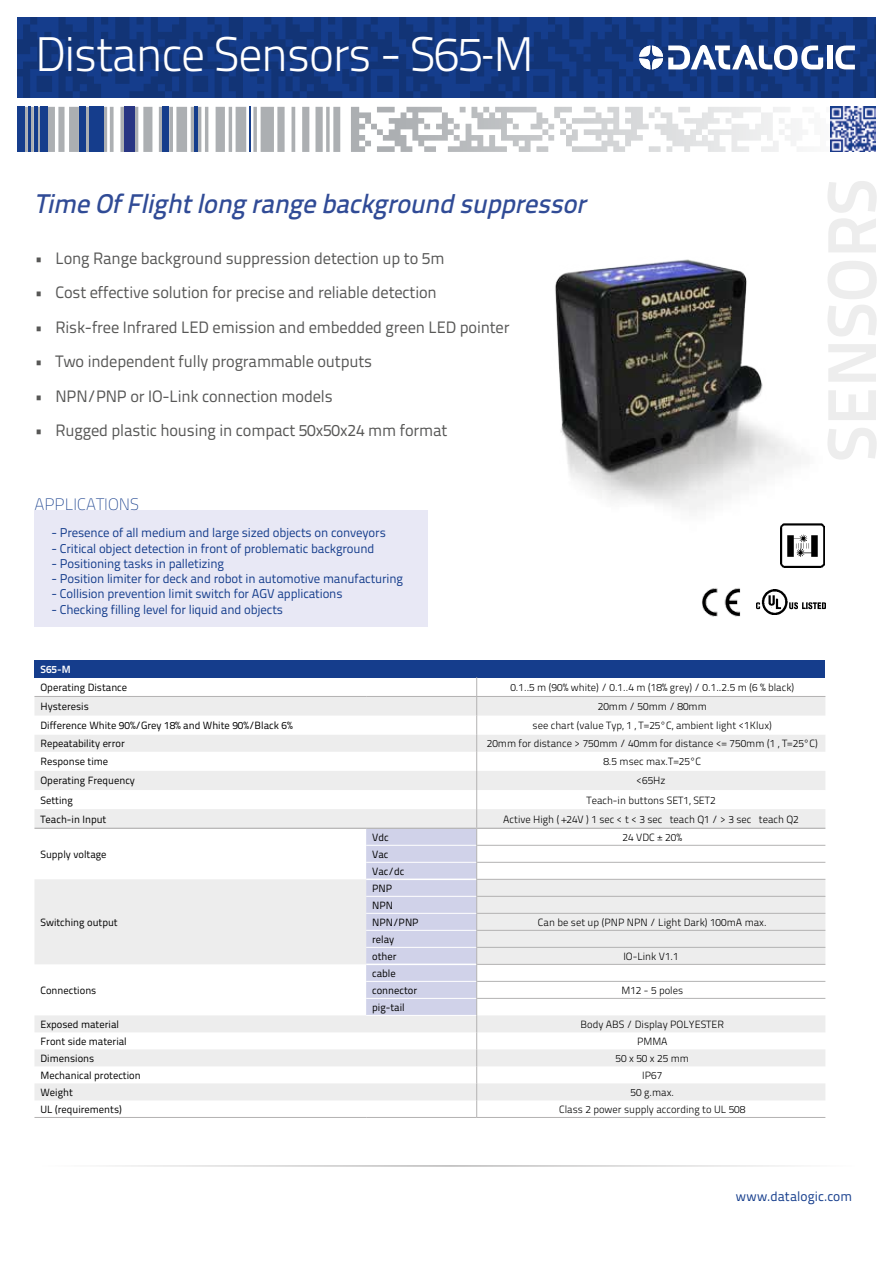
<style>
.page{position:relative;width:893px;height:1263px;background:#fff}
.page>*{position:absolute;margin:0;border:0;box-sizing:border-box;transform-origin:0 0}
.t1{font:300 48.45px "Titillium Text 22 L";letter-spacing:-.025em;color:#fff}
.t2{font:italic 500 27px "Titillium Text L";letter-spacing:-.01em;color:#304b96}
.t3{font:16.5px "Titillium Text 22 L";letter-spacing:-.01em;color:#575756}
.t4{font:100 16.5px "Titillium Text 22 L";color:#153d8c}
.t5{font:13.5px "Titillium Text 22 L";letter-spacing:.005em;color:#153d8c}
.t6{font:12.75px "Titillium Text 22 L";letter-spacing:-.01em;color:#153d8c}
.t7{font:300 10.5px "Titillium Text 22 L";color:#000}
.t8{font:10.5px/17px "Titillium Text 22 L";color:#000}
.t9{font:700 10.5px "Titillium Text 22 L";color:#fff}
</style>
<div class="page">
<svg style="left:377px;top:107px;width:422px;height:45px"></svg>
<div style="left:17px;top:107px;width:7px;height:45px;background:#153d8c"></div>
<div style="left:41px;top:107px;width:7px;height:45px;background:#153d8c"></div>
<hr style="left:28px;top:107px;width:2px;height:45px;background:#153d8c">
<hr style="left:34px;top:107px;width:3px;height:45px;background:#153d8c">
<hr style="left:250px;top:107px;width:1px;height:45px;background:#153d8c">
<div style="left:162px;top:107px;width:7px;height:45px;background:#153d8c"></div>
<hr style="left:194px;top:107px;width:4px;height:45px;background:#153d8c">
<div style="left:79px;top:107px;width:7px;height:45px;background:#153d8c"></div>
<div style="left:90px;top:107px;width:14px;height:45px;background:#153d8c"></div>
<div style="left:124px;top:107px;width:11px;height:45px;background:#283583"></div>
<svg style="left:830px;top:107px;width:1px;height:45px"></svg>
<img style="left:831px;top:107px;width:45px;height:45px">
<hr style="left:38px;top:1165px;width:817px;height:2px;background:#b3b2b2">
<svg style="left:17px;top:17px;width:859px;height:81px;background:#133880"></svg>
<svg style="left:835px;top:46px;width:20px;height:23px"></svg>
<div style="left:827px;top:46px;width:5px;height:23px;background:#fff"></div>
<svg style="left:639px;top:45px;width:184px;height:25px"></svg>
<hr style="left:0;top:0;width:1px;height:102px;background:#28348b">
<img style="left:387px;top:259px;width:436px;height:345px">
<img style="left:698px;top:585px;width:53px;height:32px">
<img style="left:757px;top:589px;width:68px;height:25px">
<img style="left:780px;top:523px;width:45px;height:44px">
<div style="left:34px;top:511px;width:394px;height:116px;background:#e8e8f5"></div>
<div style="left:34px;top:660px;width:791px;height:17px;background:#153d8c"></div>
<svg style="left:34px;top:697px;width:791px;height:403px;fill:#ededed"></svg>
<hr style="left:477px;top:845px;width:348px;height:1px;background:#b3b2b2">
<hr style="left:477px;top:862px;width:348px;height:1px;background:#b3b2b2">
<hr style="left:477px;top:879px;width:348px;height:1px;background:#b3b2b2">
<hr style="left:477px;top:896px;width:348px;height:1px;background:#b3b2b2">
<hr style="left:477px;top:913px;width:348px;height:1px;background:#b3b2b2">
<hr style="left:477px;top:930px;width:348px;height:1px;background:#b3b2b2">
<hr style="left:477px;top:947px;width:348px;height:1px;background:#b3b2b2">
<hr style="left:477px;top:964px;width:348px;height:1px;background:#b3b2b2">
<hr style="left:477px;top:981px;width:348px;height:1px;background:#b3b2b2">
<hr style="left:477px;top:998px;width:348px;height:1px;background:#b3b2b2">
<svg style="left:366px;top:677px;width:111px;height:440px"></svg>
<hr style="left:34px;top:828px;width:332px;height:1px;background:#b3b2b2">
<hr style="left:366px;top:828px;width:111px;height:1px;background:#b3b2b2">
<hr style="left:477px;top:828px;width:348px;height:1px;background:#b3b2b2">
<hr style="left:34px;top:1117px;width:332px;height:1px;background:#b3b2b2">
<hr style="left:366px;top:1117px;width:111px;height:1px;background:#b3b2b2">
<hr style="left:477px;top:1117px;width:348px;height:1px;background:#b3b2b2">
<hr style="left:477px;top:696px;width:348px;height:1px;background:#b3b2b2">
<hr style="left:34px;top:696px;width:332px;height:1px;background:#b3b2b2">
<hr style="left:366px;top:696px;width:111px;height:1px;background:#b3b2b2">
<h1 class="t1" style="left:35px;top:19px;width:500px">Distance Sensors - S65-M</h1>
<h2 class="t2" style="left:34px;top:183px;width:553px">Time Of Flight long range background suppressor</h2>
<h3 class="t3" style="left:34px;top:246px;width:411px">• Long Range background suppression detection up to 5m</h3>
<h3 class="t3" style="left:34px;top:280px;width:404px">• Cost effective solution for precise and reliable detection</h3>
<h3 class="t3" style="left:34px;top:315px;width:476px">• Risk-free Infrared LED emission and embedded green LED pointer</h3>
<h3 class="t3" style="left:34px;top:349px;width:339px">• Two independent fully programmable outputs</h3>
<h3 class="t3" style="left:34px;top:384px;width:300px">• NPN/PNP or IO-Link connection models</h3>
<h3 class="t3" style="left:34px;top:418px;width:414px">• Rugged plastic housing in compact 50x50x24 mm format</h3>
<h3 class="t4" style="left:34px;top:492px;width:106px">APPLICATIONS</h3>
<p class="t6" style="left:51px;top:523px;width:336px">- Presence of all medium and large sized objects on conveyors</p>
<p class="t6" style="left:51px;top:539px;width:325px">- Critical object detection in front of problematic background</p>
<p class="t6" style="left:51px;top:554px;width:174px">- Positioning tasks in palletizing</p>
<p class="t6" style="left:51px;top:569px;width:353px">- Position limiter for deck and robot in automotive manufacturing</p>
<p class="t6" style="left:51px;top:584px;width:293px">- Collision prevention limit switch for AGV applications</p>
<p class="t6" style="left:51px;top:600px;width:233px">- Checking filling level for liquid and objects</p>
<p class="t9" style="left:40px;top:661px;width:32px">S65-M</p>
<p class="t8" style="left:40px;top:678px;width:88px">Operating Distance</p>
<p class="t7" style="left:510px;top:679px;width:285px">0.1..5 m (90% white) / 0.1..4 m (18% grey) / 0.1..2.5 m (6 % black)</p>
<p class="t8" style="left:40px;top:697px;width:50px">Hysteresis</p>
<p class="t7" style="left:598px;top:699px;width:111px">20mm / 50mm / 80mm</p>
<p class="t8" style="left:40px;top:716px;width:254px">Difference White 90%/Grey 18% and White 90%/Black 6%</p>
<p class="t7" style="left:533px;top:718px;width:241px">see chart (value Typ, 1σ, T=25°C, ambient light &lt;1Klux)</p>
<p class="t8" style="left:40px;top:734px;width:86px">Repeatability error</p>
<p class="t7" style="left:487px;top:736px;width:333px">20mm for distance &gt; 750mm / 40mm for distance &lt;= 750mm (1σ, T=25°C)</p>
<p class="t8" style="left:40px;top:752px;width:69px">Response time</p>
<p class="t7" style="left:603px;top:754px;width:99px">8.5 msec max.T=25°C</p>
<p class="t8" style="left:40px;top:772px;width:96px">Operating Frequency</p>
<p class="t7" style="left:637px;top:773px;width:30px">&lt;65Hz</p>
<p class="t8" style="left:40px;top:791px;width:34px">Setting</p>
<p class="t7" style="left:586px;top:792px;width:131px">Teach-in buttons SET1, SET2</p>
<p class="t8" style="left:40px;top:810px;width:67px">Teach-in Input</p>
<p class="t7" style="left:503px;top:811px;width:297px">Active High ( +24V ) 1 sec &lt; t &lt; 3 sec teach Q1 / &gt; 3 sec teach Q2</p>
<p class="t8" style="left:40px;top:845px;width:68px">Supply voltage</p>
<p class="t8" style="left:372px;top:828px;width:18px">Vdc</p>
<p class="t7" style="left:623px;top:829px;width:61px">24 VDC ± 20%</p>
<p class="t8" style="left:372px;top:845px;width:34px">Vac<br>Vac/dc</p>
<p class="t8" style="left:40px;top:913px;width:79px">Switching output</p>
<p class="t8" style="left:40px;top:981px;width:57px">Connections</p>
<p class="t8" style="left:372px;top:879px;width:48px">PNP<br>NPN<br>NPN/PNP</p>
<p class="t8" style="left:372px;top:930px;width:26px">relay other</p>
<p class="t8" style="left:372px;top:964px;width:47px">cable connector</p>
<p class="t8" style="left:372px;top:998px;width:34px">pig-tail</p>
<p class="t7" style="left:538px;top:914px;width:230px">Can be set up (PNP NPN / Light Dark) 100mA max.</p>
<p class="t7" style="left:623px;top:948px;width:57px">IO-Link V1.1</p>
<p class="t7" style="left:621px;top:982px;width:63px">M12 - 5 poles</p>
<p class="t8" style="left:40px;top:1015px;width:80px">Exposed material</p>
<p class="t7" style="left:581px;top:1016px;width:145px">Body ABS / Display POLYESTER</p>
<p class="t8" style="left:40px;top:1032px;width:88px">Front side material</p>
<p class="t7" style="left:637px;top:1033px;width:32px">PMMA</p>
<p class="t8" style="left:40px;top:1049px;width:55px">Dimensions</p>
<p class="t7" style="left:615px;top:1050px;width:75px">50 x 50 x 25 mm</p>
<p class="t8" style="left:40px;top:1066px;width:102px">Mechanical protection</p>
<p class="t7" style="left:642px;top:1067px;width:22px">IP67</p>
<p class="t8" style="left:40px;top:1083px;width:34px">Weight</p>
<p class="t7" style="left:630px;top:1084px;width:45px">50 g.max.</p>
<p class="t8" style="left:40px;top:1100px;width:83px">UL (requirements)</p>
<p class="t7" style="left:559px;top:1101px;width:188px">Class 2 power supply according to UL 508</p>
<p class="t5" style="left:736px;top:1186px;width:118px">www.datalogic.com</p>
</div>
